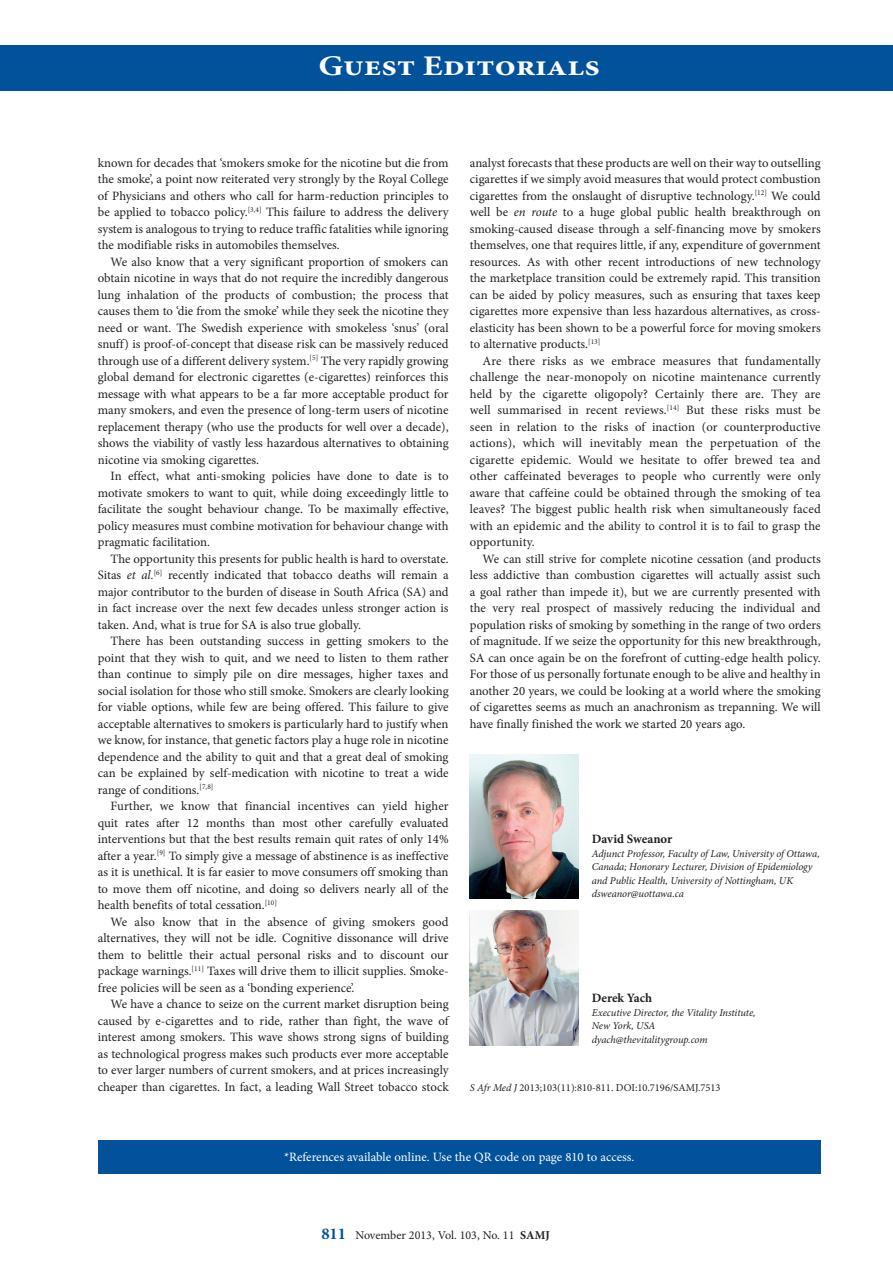
<style>
.page{position:relative;width:893px;height:1263px;background:#fff}
.page>*{position:absolute;margin:0;border:0;box-sizing:border-box;transform-origin:0 0}
.t1{font:700 28.5px "Minion Pro";letter-spacing:-.005em;color:#fff;scale:1.2 1}
.BODY_TEXT_INDENT{font:12.75px/16.5px "Minion Pro";color:#231f20;text-align:justify}
.BODY_TEXT_INDENT-2{font:12.75px "Minion Pro";color:#fff}
.AUTHOR_NAME{font:700 12.75px "Minion Pro";color:#231f20}
.t2{font:12px "Minion Pro";color:#231f20}
.AUTHOR_DETAILS{font:italic 10.5px/13.5px "Minion Pro";letter-spacing:-.01em;color:#231f20}
.S_AFR_MED{font:10.5px "Minion Pro";color:#231f20}
.s1{font-style:italic}
.s2{font-weight:700;font-size:16.5px;color:#01529a}
.s3{font-weight:700}
</style>
<div class="page">
<img style="left:470px;top:910px;width:109px;height:135px">
<img style="left:470px;top:755px;width:109px;height:143px">
<div style="left:98px;top:1140px;width:723px;height:33px;background:#01529a"></div>
<div style="left:0;top:45px;width:893px;height:45px;background:#01529a"></div>
<p class="t1" style="left:319px;top:46px;width:236px">Guest Editorials</p>
<p class="BODY_TEXT_INDENT" style="left:98px;top:154px;width:352px">known for decades that ‘smokers smoke for the nicotine but die from the smoke’, a point now reiterated very strongly by the Royal College of Physicians and others who call for harm-reduction principles to be applied to tobacco policy.<sup>[3,4]</sup> This failure to address the delivery system is analogous to trying to reduce traffic fatalities while ignoring the modifiable risks in automobiles themselves.</p>
<p class="BODY_TEXT_INDENT" style="left:98px;top:253px;width:352px;text-indent:13px">We also know that a very significant proportion of smokers can obtain nicotine in ways that do not require the incredibly dangerous lung inhalation of the products of combustion; the process that causes them to ‘die from the smoke’ while they seek the nicotine they need or want. The Swedish experience with smokeless ‘snus’ (oral snuff) is proof-of-concept that disease risk can be massively reduced through use of a different delivery system.<sup>[5]</sup> The very rapidly growing global demand for electronic cigarettes (e-cigarettes) reinforces this message with what appears to be a far more acceptable product for many smokers, and even the presence of long-term users of nicotine replacement therapy (who use the products for well over a decade), shows the viability of vastly less hazardous alternatives to obtaining nicotine via smoking cigarettes.</p>
<p class="BODY_TEXT_INDENT" style="left:98px;top:468px;width:352px;text-indent:13px">In effect, what anti-smoking policies have done to date is to motivate smokers to want to quit, while doing exceedingly little to facilitate the sought behaviour change. To be maximally effective, policy measures must combine motivation for behaviour change with pragmatic facilitation.</p>
<p class="BODY_TEXT_INDENT" style="left:98px;top:550px;width:352px;text-indent:13px">The opportunity this presents for public health is hard to overstate.<br>Sitas <span class="s1">et al.</span><sup>[6]</sup> recently indicated that tobacco deaths will remain a major contributor to the burden of disease in South Africa (SA) and in fact increase over the next few decades unless stronger action is taken. And, what is true for SA is also true globally.</p>
<p class="BODY_TEXT_INDENT" style="left:98px;top:633px;width:352px;text-indent:13px">There has been outstanding success in getting smokers to the point that they wish to quit, and we need to listen to them rather than continue to simply pile on dire messages, higher taxes and social isolation for those who still smoke. Smokers are clearly looking for viable options, while few are being offered. This failure to give acceptable alternatives to smokers is particularly hard to justify when we know, for instance, that genetic factors play a huge role in nicotine dependence and the ability to quit and that a great deal of smoking can be explained by self-medication with nicotine to treat a wide range of conditions.<sup>[7,8]</sup></p>
<p class="BODY_TEXT_INDENT" style="left:98px;top:798px;width:352px;text-indent:13px">Further, we know that financial incentives can yield higher quit rates after 12 months than most other carefully evaluated interventions but that the best results remain quit rates of only 14% after a year.<sup>[9]</sup> To simply give a message of abstinence is as ineffective as it is unethical. It is far easier to move consumers off smoking than to move them off nicotine, and doing so delivers nearly all of the health benefits of total cessation.<sup>[10]</sup></p>
<p class="BODY_TEXT_INDENT" style="left:98px;top:913px;width:352px;text-indent:13px">We also know that in the absence of giving smokers good alternatives, they will not be idle. Cognitive dissonance will drive them to belittle their actual personal risks and to discount our package warnings.<sup>[11]</sup> Taxes will drive them to illicit supplies. Smoke&shy;free policies will be seen as a ‘bonding experience’.</p>
<p class="BODY_TEXT_INDENT" style="left:98px;top:996px;width:352px;text-indent:13px">We have a chance to seize on the current market disruption being caused by e-cigarettes and to ride, rather than fight, the wave of interest among smokers. This wave shows strong signs of building as technological progress makes such products ever more acceptable to ever larger numbers of current smokers, and at prices increasingly cheaper than cigarettes. In fact, a leading Wall Street tobacco stock</p>
<p class="BODY_TEXT_INDENT" style="left:470px;top:154px;width:352px">analyst forecasts that these products are well on their way to outselling cigarettes if we simply avoid measures that would protect combustion cigarettes from the onslaught of disruptive technology.<sup>[12]</sup> We could well be <span class="s1">en route</span> to a huge global public health breakthrough on smoking-caused disease through a self-financing move by smokers themselves, one that requires little, if any, expenditure of government resources. As with other recent introductions of new technology the marketplace transition could be extremely rapid. This transition can be aided by policy measures, such as ensuring that taxes keep cigarettes more expensive than less hazardous alternatives, as cross&shy;elasticity has been shown to be a powerful force for moving smokers to alternative products.<sup>[13]</sup></p>
<p class="BODY_TEXT_INDENT" style="left:470px;top:352px;width:352px;text-indent:13px">Are there risks as we embrace measures that fundamentally challenge the near-monopoly on nicotine maintenance currently held by the cigarette oligopoly? Certainly there are. They are well summarised in recent reviews.<sup>[14]</sup> But these risks must be seen in relation to the risks of inaction (or counterproductive actions), which will inevitably mean the perpetuation of the cigarette epidemic. Would we hesitate to offer brewed tea and other caffeinated beverages to people who currently were only aware that caffeine could be obtained through the smoking of tea leaves? The biggest public health risk when simultaneously faced with an epidemic and the ability to control it is to fail to grasp the opportunity.</p>
<p class="BODY_TEXT_INDENT" style="left:470px;top:550px;width:352px;text-indent:13px">We can still strive for complete nicotine cessation (and products less addictive than combustion cigarettes will actually assist such a goal rather than impede it), but we are currently presented with the very real prospect of massively reducing the individual and population risks of smoking by something in the range of two orders of magnitude. If we seize the opportunity for this new breakthrough, SA can once again be on the forefront of cutting-edge health policy.<br>For those of us personally fortunate enough to be alive and healthy in another 20 years, we could be looking at a world where the smoking of cigarettes seems as much an anachronism as trepanning. We will have finally finished the work we started 20 years ago.</p>
<p class="AUTHOR_NAME" style="left:592px;top:830px;width:82px">David Sweanor</p>
<p class="AUTHOR_DETAILS" style="left:592px;top:846px;width:230px">Adjunct Professor, Faculty of Law, University of Ottawa,<br>Canada; Honorary Lecturer, Division of Epidemiology and Public Health, University of Nottingham, UK</p>
<p class="AUTHOR_DETAILS" style="left:592px;top:887px;width:94px">dsweanor@uottawa.ca</p>
<p class="AUTHOR_NAME" style="left:592px;top:989px;width:62px">Derek Yach</p>
<p class="AUTHOR_DETAILS" style="left:592px;top:1005px;width:165px">Executive Director, the Vitality Institute,<br>New York, USA</p>
<p class="AUTHOR_DETAILS" style="left:592px;top:1032px;width:117px">dyach@thevitalitygroup.com</p>
<p class="S_AFR_MED" style="left:470px;top:1080px;width:252px"><span class="s1">S Afr Med J</span> 2013;103(11):810-811. DOI:10.7196/SAMJ.7513</p>
<p class="BODY_TEXT_INDENT-2" style="left:284px;top:1149px;width:352px">*References available online. Use the QR code on page 810 to access.</p>
<p class="t2" style="left:321px;top:1227px;width:230px"><span class="s2">811</span> November 2013, Vol. 103, No. 11 <span class="s3">SAMJ</span></p>
</div>
